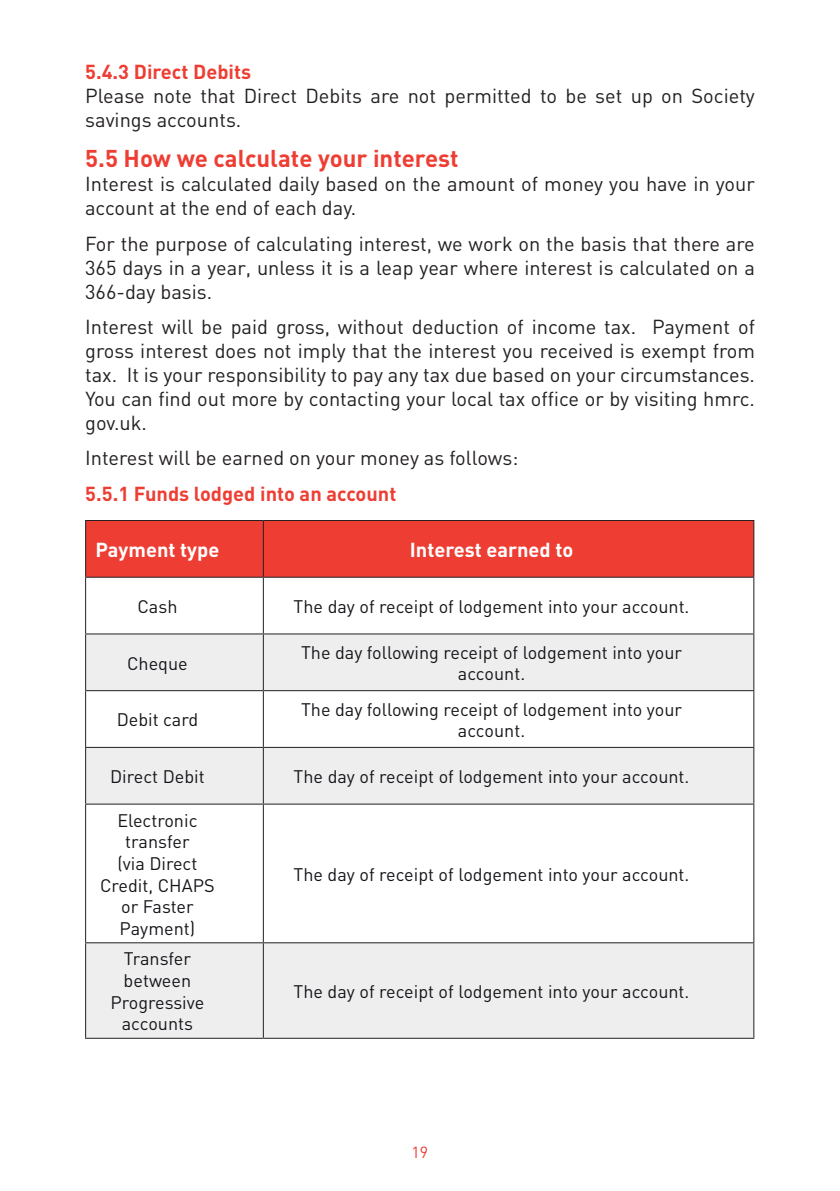
<style>
.page{position:relative;width:840px;height:1191px;background:#fff}
.page>*{position:absolute;margin:0;border:0;box-sizing:border-box;transform-origin:0 0}
.t1{font:700 24px "DIN";color:#ee3e34}
.t2{font:20px/24px "DIN";color:#231f20}
.t3{font:700 20px "DIN";color:#ee3e34}
.t4{font:700 20px "DIN";color:#fff}
.t5{font:18px/21.6px "DIN";color:#171419;text-align:center}
.t6{font:16px "DIN";color:#ee3e34}
</style>
<div class="page">
<div style="left:86px;top:521px;width:667px;height:56px;background:#ee3e34"></div>
<svg style="left:86px;top:634px;width:667px;height:403px;fill:#eeeeef"></svg>
<hr style="left:85px;top:520px;width:178px;height:1px;background:#231f20">
<hr style="left:85px;top:521px;width:1px;height:56px;background:#231f20">
<hr style="left:263px;top:520px;width:491px;height:1px;background:#231f20">
<hr style="left:263px;top:521px;width:1px;height:56px;background:#231f20">
<hr style="left:753px;top:521px;width:1px;height:56px;background:#231f20">
<hr style="left:85px;top:577px;width:178px;height:1px;background:#231f20">
<hr style="left:85px;top:578px;width:1px;height:55px;background:#231f20">
<hr style="left:263px;top:577px;width:491px;height:1px;background:#231f20">
<hr style="left:263px;top:578px;width:1px;height:55px;background:#231f20">
<hr style="left:753px;top:578px;width:1px;height:55px;background:#231f20">
<hr style="left:85px;top:633px;width:178px;height:1px;background:#231f20">
<hr style="left:85px;top:634px;width:1px;height:56px;background:#231f20">
<hr style="left:263px;top:633px;width:491px;height:1px;background:#231f20">
<hr style="left:263px;top:634px;width:1px;height:56px;background:#231f20">
<hr style="left:753px;top:634px;width:1px;height:56px;background:#231f20">
<hr style="left:85px;top:690px;width:178px;height:1px;background:#231f20">
<hr style="left:85px;top:691px;width:1px;height:56px;background:#231f20">
<hr style="left:263px;top:690px;width:491px;height:1px;background:#231f20">
<hr style="left:263px;top:691px;width:1px;height:56px;background:#231f20">
<hr style="left:753px;top:691px;width:1px;height:56px;background:#231f20">
<hr style="left:85px;top:747px;width:178px;height:1px;background:#231f20">
<hr style="left:85px;top:748px;width:1px;height:55px;background:#231f20">
<hr style="left:263px;top:747px;width:491px;height:1px;background:#231f20">
<hr style="left:263px;top:748px;width:1px;height:55px;background:#231f20">
<hr style="left:753px;top:748px;width:1px;height:55px;background:#231f20">
<hr style="left:85px;top:803px;width:178px;height:1px;background:#231f20">
<hr style="left:85px;top:804px;width:1px;height:138px;background:#231f20">
<hr style="left:263px;top:803px;width:491px;height:1px;background:#231f20">
<hr style="left:263px;top:804px;width:1px;height:138px;background:#231f20">
<hr style="left:753px;top:804px;width:1px;height:138px;background:#231f20">
<hr style="left:85px;top:942px;width:178px;height:1px;background:#231f20">
<hr style="left:85px;top:943px;width:1px;height:94px;background:#231f20">
<hr style="left:263px;top:942px;width:491px;height:1px;background:#231f20">
<hr style="left:263px;top:943px;width:1px;height:94px;background:#231f20">
<hr style="left:753px;top:943px;width:1px;height:94px;background:#231f20">
<hr style="left:85px;top:1037px;width:178px;height:1px;background:#231f20">
<hr style="left:263px;top:1037px;width:491px;height:1px;background:#231f20">
<p class="t3" style="left:85px;top:59px;width:167px">5.4.3 Direct Debits</p>
<p class="t2" style="left:85px;top:83px;width:671px">Please note that Direct Debits are not permitted to be set up on Society savings accounts.</p>
<p class="t1" style="left:85px;top:143px;width:375px">5.5 How we calculate your interest</p>
<p class="t2" style="left:85px;top:172px;width:670px">Interest is calculated daily based on the amount of money you have in your account at the end of each day.</p>
<p class="t2" style="left:85px;top:231px;width:671px;text-align:justify">For the purpose of calculating interest, we work on the basis that there are 365 days in a year, unless it is a leap year where interest is calculated on a 366-day basis.</p>
<p class="t2" style="left:85px;top:314px;width:671px;text-align:justify">Interest will be paid gross, without deduction of income tax. Payment of gross interest does not imply that the interest you received is exempt from tax. It is your responsibility to pay any tax due based on your circumstances.<br>You can find out more by contacting your local tax office or by visiting hmrc. gov.uk.</p>
<p class="t2" style="left:85px;top:446px;width:434px">Interest will be earned on your money as follows:</p>
<p class="t3" style="left:85px;top:480px;width:312px">5.5.1 Funds lodged into an account</p>
<p class="t4" style="left:95px;top:537px;width:125px">Payment type</p>
<p class="t4" style="left:409px;top:537px;width:165px">Interest earned to</p>
<p class="t5" style="left:137px;top:595px;width:41px">Cash</p>
<p class="t5" style="left:293px;top:595px;width:397px">The day of receipt of lodgement into your account.</p>
<p class="t5" style="left:127px;top:652px;width:62px">Cheque</p>
<p class="t5" style="left:301px;top:641px;width:382px">The day following receipt of lodgement into your account.</p>
<p class="t5" style="left:117px;top:708px;width:83px">Debit card</p>
<p class="t5" style="left:301px;top:698px;width:382px">The day following receipt of lodgement into your account.</p>
<p class="t5" style="left:110px;top:765px;width:96px">Direct Debit</p>
<p class="t5" style="left:293px;top:765px;width:397px">The day of receipt of lodgement into your account.</p>
<p class="t5" style="left:100px;top:809px;width:116px">Electronic transfer<br>(via Direct<br>Credit, CHAPS or Faster<br>Payment)</p>
<p class="t5" style="left:293px;top:863px;width:397px">The day of receipt of lodgement into your account.</p>
<p class="t5" style="left:110px;top:947px;width:95px">Transfer between<br>Progressive accounts</p>
<p class="t5" style="left:293px;top:980px;width:397px">The day of receipt of lodgement into your account.</p>
<p class="t6" style="left:411px;top:1142px;width:18px">19</p>
</div>
